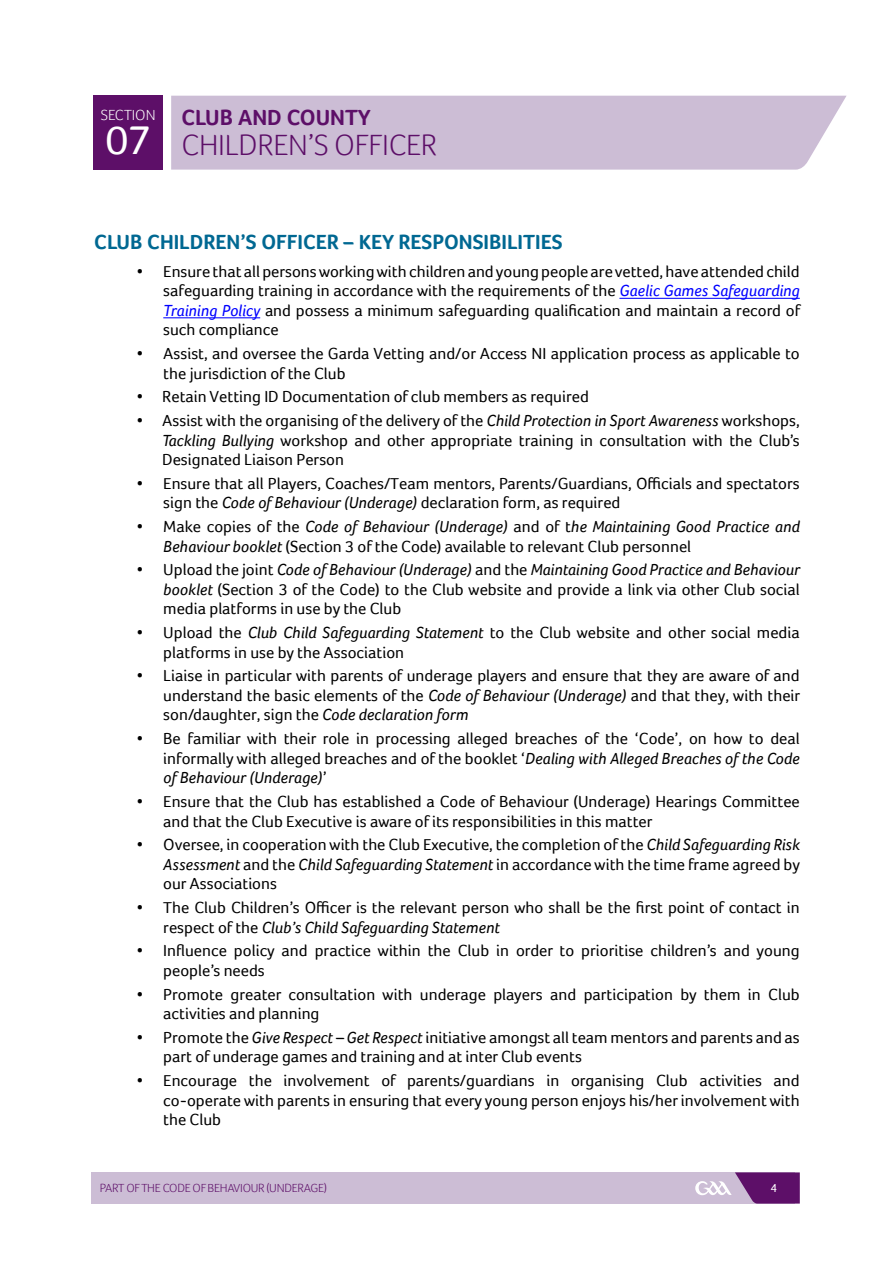
<style>
.page{position:relative;width:893px;height:1263px;background:#fff}
.page>*{position:absolute;margin:0;border:0;box-sizing:border-box;transform-origin:0 0}
.t1{font:42px "Foco";color:#fff}
.t2{font:300 30px "Foco";letter-spacing:-.01em;color:#5d0f68}
.t3{font:700 22.5px "Foco";color:#5d0f68}
.t4{font:700 21px "Foco";color:#006892}
.t5{font:16.5px/19.5px "Foco";color:#000}
.t6{font:300 15px "Foco";color:#fff}
.t7{font:300 12px "Foco";letter-spacing:-.02em;color:#5d0f68}
.t8{font:12px "Foco";color:#fff}
.s1{font-style:italic;color:#00f}
.s2{font-style:italic}
</style>
<div class="page">
<div style="left:91px;top:1172px;width:704px;height:31px;background:#ccbdd5"></div>
<div style="left:171px;top:96px;width:675px;height:74px;background:#ccbdd5"></div>
<div style="left:94px;top:96px;width:69px;height:74px;background:#5d0f68"></div>
<svg style="left:695px;top:1172px;width:105px;height:31px"></svg>
<hr style="left:619px;top:298px;width:181px;height:1px;background:#00f">
<hr style="left:163px;top:317px;width:97px;height:1px;background:#00f">
<p class="t6" style="left:101px;top:105px;width:56px">SECTION</p>
<h1 class="t1" style="left:105px;top:115px;width:47px">07</h1>
<h3 class="t3" style="left:181px;top:104px;width:191px">CLUB AND COUNTY</h3>
<h2 class="t2" style="left:181px;top:125px;width:257px">CHILDREN’S OFFICER</h2>
<p class="t4" style="left:94px;top:229px;width:470px">CLUB CHILDREN’S OFFICER – KEY RESPONSIBILITIES</p>
<p class="t5" style="left:163px;top:261px;width:638px;text-align:justify;text-indent:-26px">• Ensure that all persons working with children and young people are vetted, have attended child safeguarding training in accordance with the requirements of the <span class="s1">Gaelic Games Safeguarding Training Policy</span> and possess a minimum safeguarding qualification and maintain a record of such compliance</p>
<p class="t5" style="left:163px;top:344px;width:638px;text-indent:-26px">• Assist, and oversee the Garda Vetting and/or Access NI application process as applicable to the jurisdiction of the Club</p>
<p class="t5" style="left:137px;top:387px;width:454px">• Retain Vetting ID Documentation of club members as required</p>
<p class="t5" style="left:162px;top:411px;width:639px;text-align:justify;text-indent:-26px">• Assist with the organising of the delivery of the <span class="s2">Child Protection in Sport Awareness</span> workshops, <span class="s2">Tackling Bullying</span> workshop and other appropriate training in consultation with the Club’s Designated Liaison Person</p>
<p class="t5" style="left:163px;top:473px;width:638px;text-indent:-26px">• Ensure that all Players, Coaches/Team mentors, Parents/Guardians, Officials and spectators sign the <span class="s2">Code of Behaviour (Underage)</span> declaration form, as required</p>
<p class="t5" style="left:163px;top:517px;width:638px;text-indent:-26px">• Make copies of the <span class="s2">Code of Behaviour (Underage)</span> and of t<span class="s2">he Maintaining Good Practice and<br>Behaviour booklet</span> (Section 3 of the Code) available to relevant Club personnel</p>
<p class="t5" style="left:163px;top:560px;width:638px;text-align:justify;text-indent:-26px">• Upload the joint <span class="s2">Code of Behaviour (Underage)</span> and the <span class="s2">Maintaining Good Practice and Behaviour booklet</span> (Section 3 of the Code) to the Club website and provide a link via other Club social media platforms in use by the Club</p>
<p class="t5" style="left:163px;top:623px;width:638px;text-indent:-26px">• Upload the <span class="s2">Club Child Safeguarding Statement</span> to the Club website and other social media platforms in use by the Association</p>
<p class="t5" style="left:163px;top:666px;width:638px;text-align:justify;text-indent:-26px">• Liaise in particular with parents of underage players and ensure that they are aware of and understand the basic elements of the <span class="s2">Code of Behaviour (Underage)</span> and that they, with their son/daughter, sign the <span class="s2">Code declaration form</span></p>
<p class="t5" style="left:163px;top:729px;width:638px;text-align:justify;text-indent:-26px">• Be familiar with their role in processing alleged breaches of the ‘Code’, on how to deal informally with alleged breaches and of the booklet ‘<span class="s2">Dealing with Alleged Breaches of the Code of Behaviour (Underage)</span>’</p>
<p class="t5" style="left:163px;top:791px;width:638px;text-indent:-26px">• Ensure that the Club has established a Code of Behaviour (Underage) Hearings Committee and that the Club Executive is aware of its responsibilities in this matter</p>
<p class="t5" style="left:163px;top:835px;width:638px;text-align:justify;text-indent:-26px">• Oversee, in cooperation with the Club Executive, the completion of the <span class="s2">Child Safeguarding Risk Assessment</span> and the <span class="s2">Child Safeguarding Statement</span> in accordance with the time frame agreed by our Associations</p>
<p class="t5" style="left:163px;top:897px;width:638px;text-indent:-26px">• The Club Children’s Officer is the relevant person who shall be the first point of contact in respect of the <span class="s2">Club’s Child Safeguarding Statement</span></p>
<p class="t5" style="left:163px;top:941px;width:638px;text-indent:-26px">• Influence policy and practice within the Club in order to prioritise children’s and young people’s needs</p>
<p class="t5" style="left:163px;top:984px;width:638px;text-indent:-26px">• Promote greater consultation with underage players and participation by them in Club activities and planning</p>
<p class="t5" style="left:163px;top:1027px;width:638px;text-indent:-26px">• Promote the <span class="s2">Give Respect – Get Respect</span> initiative amongst all team mentors and parents and as part of underage games and training and at inter Club events</p>
<p class="t5" style="left:163px;top:1071px;width:638px;text-align:justify;text-indent:-26px">• Encourage the involvement of parents/guardians in organising Club activities and co-operate with parents in ensuring that every young person enjoys his/her involvement with the Club</p>
<p class="t7" style="left:100px;top:1180px;width:228px">PART OF THE CODE OF BEHAVIOUR (UNDERAGE)</p>
<p class="t8" style="left:770px;top:1181px;width:8px">4</p>
</div>
